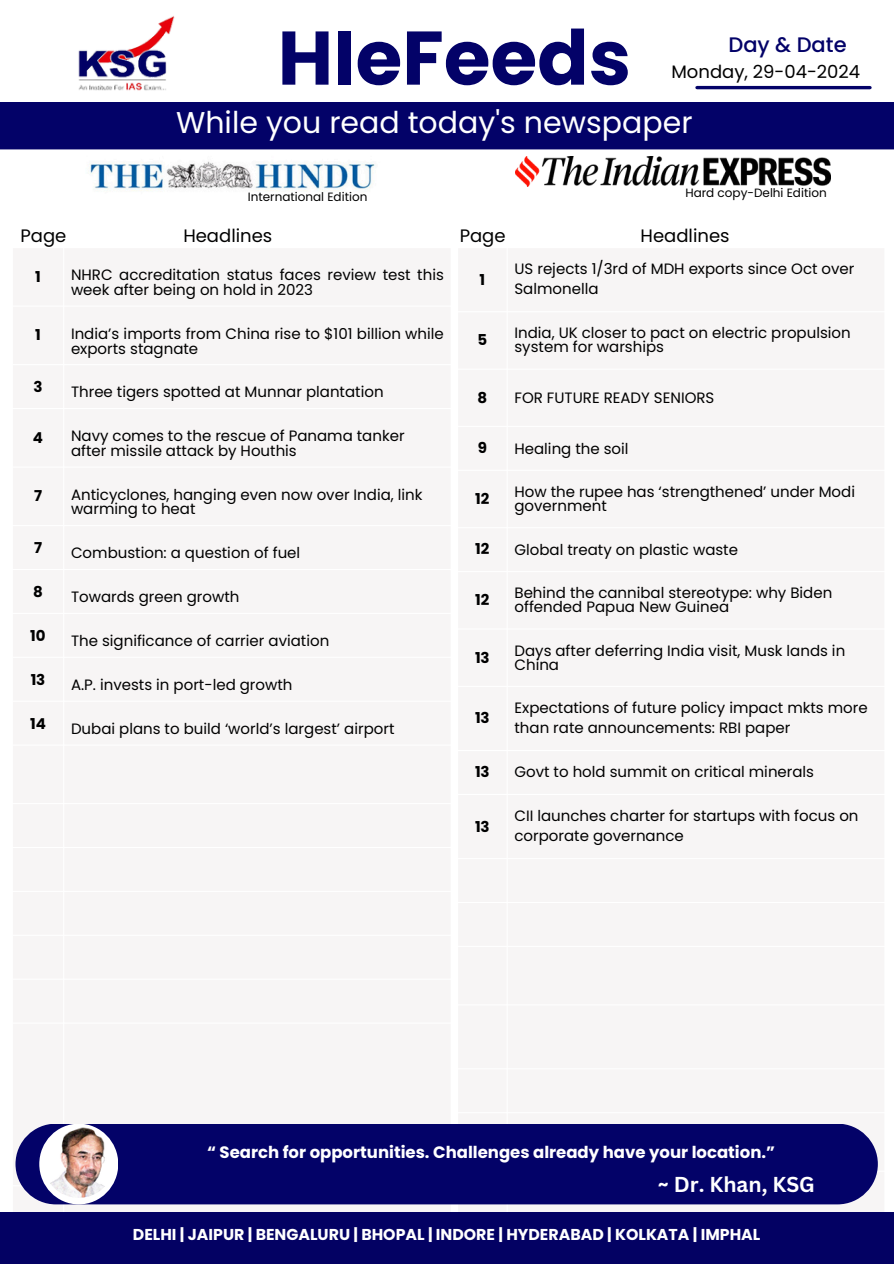
<style>
.page{position:relative;width:894px;height:1264px;background:#fff}
.page>*{position:absolute;margin:0;border:0;box-sizing:border-box;transform-origin:0 0}
.t1{font:700 75.75px "Poppins";color:#030268}
.t2{font:30px "Poppins";color:#fff}
.t3{font:700 21px "Canva Sans";color:#fff}
.t4{font:500 21px "Poppins";color:#030268}
.t5{font:18px "Poppins";color:#000}
.t6{font:700 16.5px "Poppins";color:#fff}
.t7{font:700 15.75px "Poppins";color:#fff}
.t8{font:15px/14.7px "Poppins";color:#000}
.t9{font:700 15px "Poppins";color:#000}
.t10{font:12px "Poppins";color:#000}
</style>
<div class="page">
<img style="left:515px;top:156px;width:315px;height:30px">
<div style="left:15px;top:1123px;width:862px;height:81px;background:#030268;border-radius:40px"></div>
<div style="left:39px;top:1123px;width:79px;height:81px;background:#fff;border-radius:50%"></div>
<img style="left:43px;top:1126px;width:71px;height:71px;border-radius:50%">
<img style="left:78px;top:16px;width:97px;height:75px">
<div style="left:0;top:102px;width:893px;height:47px;background:#030268"></div>
<hr style="left:696px;top:86px;width:173px;height:3px;background:#030268">
<img style="left:89px;top:161px;width:287px;height:30px">
<div style="left:0;top:1211px;width:893px;height:52px;background:#030163"></div>
<p class="t1" style="left:277px;top:5px;width:355px">HIeFeeds</p>
<p class="t2" style="left:176px;top:101px;width:518px">While you read today's newspaper</p>
<p class="t4" style="left:728px;top:30px;width:120px">Day &amp; Date</p>
<h4 class="t5" style="left:671px;top:59px;width:190px">Monday, 29-04-2024</h4>
<p class="t10" style="left:248px;top:188px;width:121px">International Edition</p>
<h6 class="t10" style="left:685px;top:184px;width:143px">Hard copy-Delhi Edition</h6>
<p class="t5" style="left:21px;top:223px;width:47px">Page</p>
<p class="t5" style="left:183px;top:223px;width:90px">Headlines</p>
<p class="t5" style="left:459px;top:223px;width:47px">Page</p>
<p class="t5" style="left:640px;top:223px;width:90px">Headlines</p>
<h1 class="t9" style="left:35px;top:266px;width:7px">1</h1>
<h3 class="t8" style="left:71px;top:268px;width:374px">NHRC accreditation status faces review test this week after being on hold in 2023</h3>
<h5 class="t9" style="left:35px;top:325px;width:7px">1</h5>
<h2 class="t8" style="left:71px;top:326px;width:374px">India’s imports from China rise to $101 billion while exports stagnate</h2>
<p class="t9" style="left:33px;top:376px;width:11px">3</p>
<p class="t8" style="left:71px;top:385px;width:314px">Three tigers spotted at Munnar plantation</p>
<p class="t9" style="left:33px;top:427px;width:12px">4</p>
<p class="t8" style="left:71px;top:428px;width:335px">Navy comes to the rescue of Panama tanker after missile attack by Houthis</p>
<h5 class="t9" style="left:34px;top:485px;width:10px">7</h5>
<h5 class="t8" style="left:71px;top:487px;width:353px">Anticyclones, hanging even now over India, link warming to heat</h5>
<h5 class="t9" style="left:34px;top:537px;width:10px">7</h5>
<h5 class="t8" style="left:71px;top:545px;width:231px">Combustion: a question of fuel</h5>
<p class="t9" style="left:33px;top:581px;width:11px">8</p>
<p class="t8" style="left:71px;top:589px;width:170px">Towards green growth</p>
<p class="t9" style="left:30px;top:625px;width:17px">10</p>
<p class="t8" style="left:71px;top:633px;width:260px">The significance of carrier aviation</p>
<p class="t9" style="left:31px;top:669px;width:16px">13</p>
<p class="t8" style="left:71px;top:677px;width:223px">A.P. invests in port-led growth</p>
<p class="t9" style="left:30px;top:713px;width:17px">14</p>
<p class="t8" style="left:71px;top:721px;width:325px">Dubai plans to build ‘world’s largest’ airport</p>
<p class="t9" style="left:479px;top:269px;width:7px">1</p>
<p class="t8" style="left:514px;top:259px;width:341px;line-height:20.1px">US rejects 1/3rd of MDH exports since Oct over<br>Salmonella</p>
<p class="t9" style="left:477px;top:329px;width:11px">5</p>
<p class="t8" style="left:514px;top:326px;width:337px;line-height:14px">India, UK closer to pact on electric propulsion system for warships</p>
<p class="t9" style="left:477px;top:387px;width:11px">8</p>
<p class="t8" style="left:514px;top:390px;width:201px">FOR FUTURE READY SENIORS</p>
<p class="t9" style="left:477px;top:437px;width:11px">9</p>
<p class="t8" style="left:514px;top:441px;width:116px">Healing the soil</p>
<p class="t9" style="left:475px;top:488px;width:16px">12</p>
<p class="t8" style="left:514px;top:484px;width:342px;line-height:14px">How the rupee has ‘strengthened’ under Modi government</p>
<p class="t9" style="left:475px;top:538px;width:16px">12</p>
<p class="t8" style="left:514px;top:542px;width:225px">Global treaty on plastic waste</p>
<p class="t9" style="left:475px;top:589px;width:16px">12</p>
<p class="t8" style="left:514px;top:586px;width:319px;line-height:14px">Behind the cannibal stereotype: why Biden offended Papua New Guinea</p>
<p class="t9" style="left:475px;top:647px;width:16px">13</p>
<p class="t8" style="left:514px;top:643px;width:332px;line-height:14px">Days after deferring India visit, Musk lands in<br>China</p>
<p class="t9" style="left:475px;top:707px;width:16px">13</p>
<p class="t8" style="left:514px;top:697px;width:354px;line-height:20.1px">Expectations of future policy impact mkts more than rate announcements: RBI paper</p>
<p class="t9" style="left:475px;top:761px;width:16px">13</p>
<p class="t8" style="left:514px;top:764px;width:301px">Govt to hold summit on critical minerals</p>
<p class="t9" style="left:475px;top:815px;width:16px">13</p>
<p class="t8" style="left:514px;top:805px;width:345px;line-height:20.1px">CII launches charter for startups with focus on corporate governance</p>
<h3 class="t6" style="left:207px;top:1140px;width:569px">“ Search for opportunities. Challenges already have your location.”</h3>
<p class="t3" style="left:657px;top:1169px;width:158px">~ Dr. Khan, KSG</p>
<p class="t7" style="left:133px;top:1223px;width:629px">DELHI | JAIPUR | BENGALURU | BHOPAL | INDORE | HYDERABAD | KOLKATA | IMPHAL</p>
</div>
